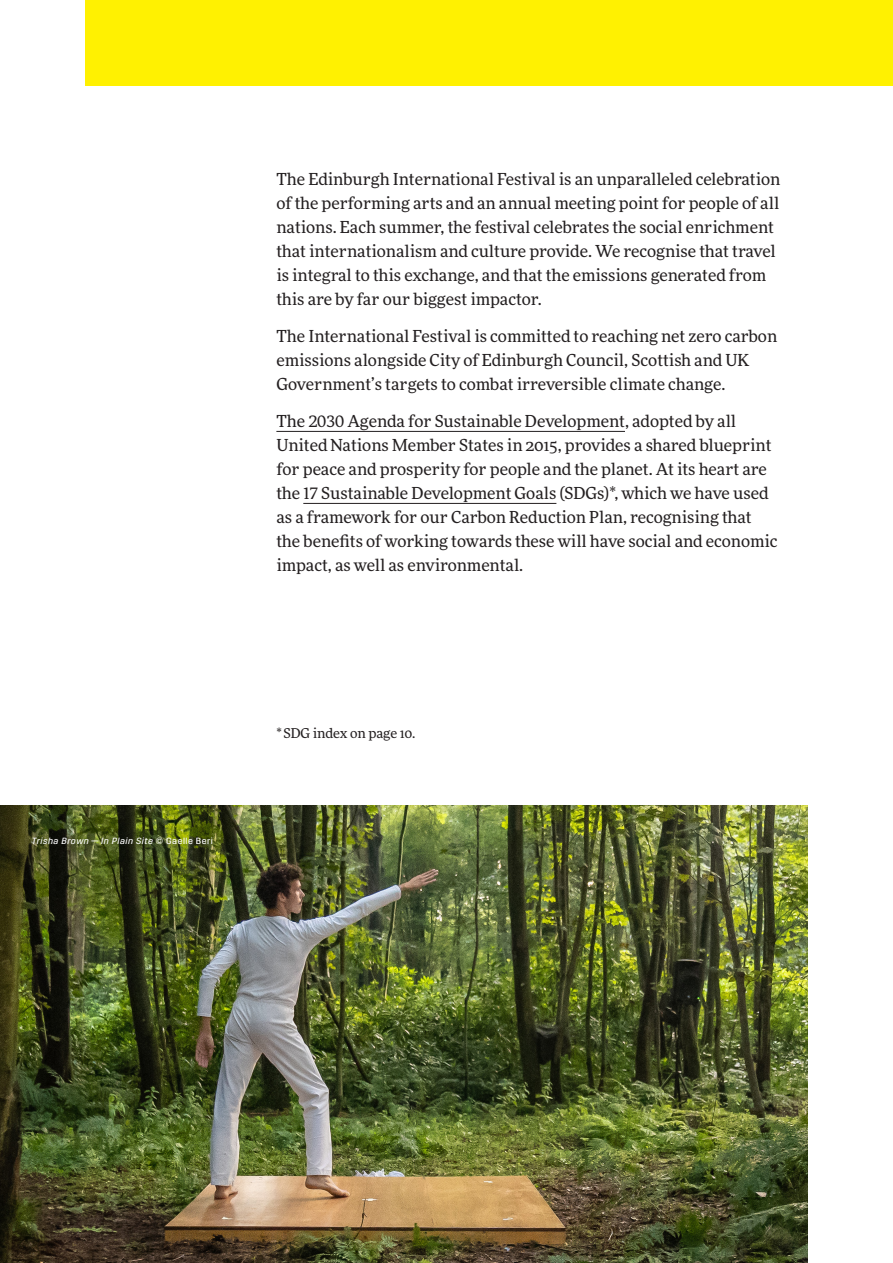
<style>
.page{position:relative;width:893px;height:1263px;background:#fff}
.page>*{position:absolute;margin:0;border:0;box-sizing:border-box;transform-origin:0 0}
.BODY{font:16.5px/24px "More Pro";color:#231f20}
.BODY-2{font:13.5px "More Pro";color:#231f20}
.t1{font:italic 9px "Trim";letter-spacing:.06em;color:#fff}
.s1{font-style:normal}
</style>
<div class="page">
<div style="left:85px;top:0;width:808px;height:85px;background:#fff101"></div>
<hr style="left:276px;top:431px;width:349px;height:1px;background:#231f20">
<hr style="left:303px;top:503px;width:253px;height:1px;background:#231f20">
<img style="left:0;top:805px;width:808px;height:458px">
<p class="t1" style="left:32px;top:835px;width:183px">Trisha Brown <span class="s1">—</span> In Plain Site <span class="s1">© Gaelle Beri</span></p>
<p class="BODY" style="left:276px;top:167px;width:505px">The Edinburgh International Festival is an unparalleled celebration of the performing arts and an annual meeting point for people of all nations. Each summer, the festival celebrates the social enrichment that internationalism and culture provide. We recognise that travel is integral to this exchange, and that the emissions generated from this are by far our biggest impactor.</p>
<p class="BODY" style="left:276px;top:323px;width:502px">The International Festival is committed to reaching net zero carbon emissions alongside City of Edinburgh Council, Scottish and UK<br>Government’s targets to combat irreversible climate change.</p>
<p class="BODY" style="left:276px;top:408px;width:503px">The 2030 Agenda for Sustainable Development, adopted by all United Nations Member States in 2015, provides a shared blueprint for peace and prosperity for people and the planet. At its heart are the 17 Sustainable Development Goals (SDGs)*, which we have used as a framework for our Carbon Reduction Plan, recognising that the benefits of working towards these will have social and economic impact, as well as environmental.</p>
<p class="BODY-2" style="left:276px;top:724px;width:140px">*SDG index on page 10.</p>
</div>
